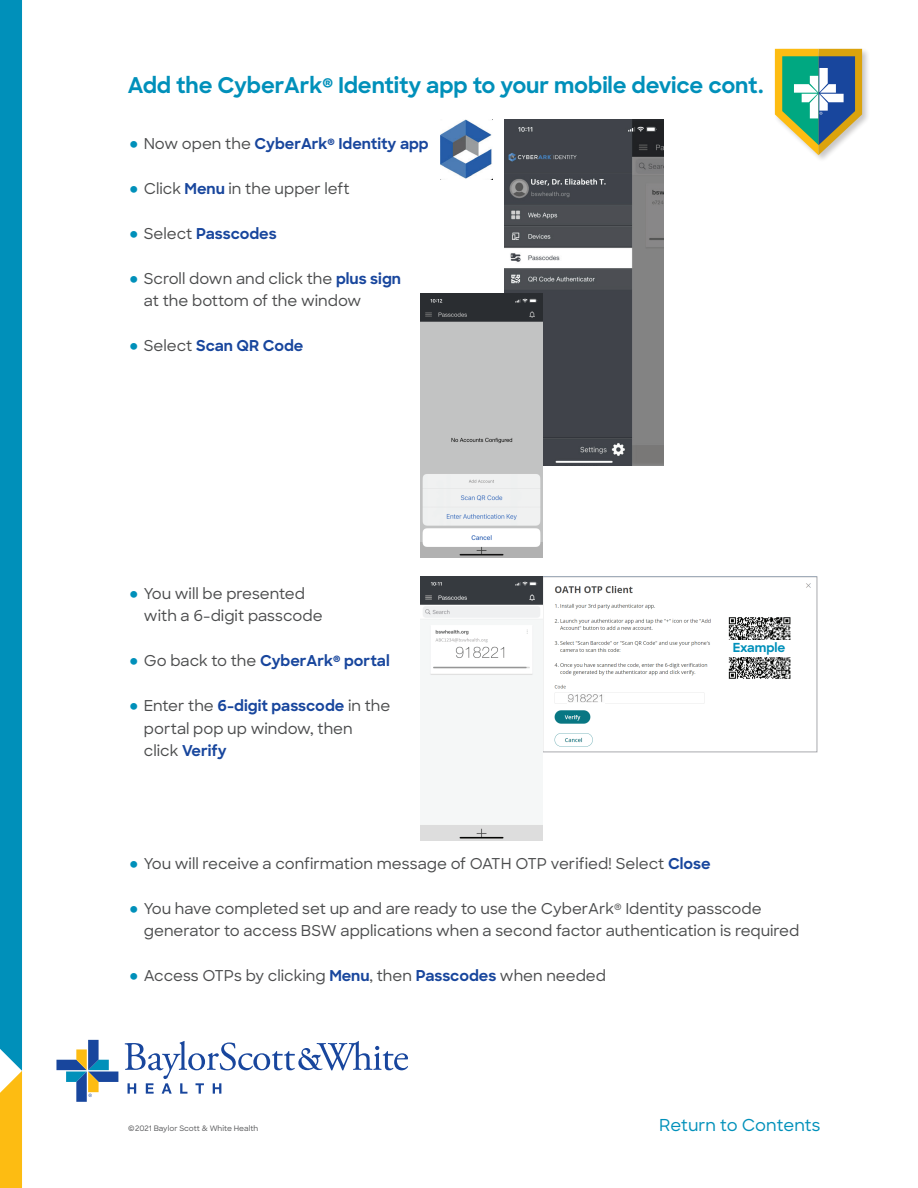
<style>
.page{position:relative;width:918px;height:1188px;background:#fff}
.page>*{position:absolute;margin:0;border:0;box-sizing:border-box;transform-origin:0 0}
.t1{font:700 21.75px "Sharp Sans";letter-spacing:-.005em;color:#0090ba}
.t2{font:500 16.5px "Sharp Sans";color:#0090ba}
.t3{font:500 15px/22.5px "Sharp Sans";color:#4b4c4d}
.t4{font:700 15px "Sharp Sans";color:#18469d}
.t5{font:700 12.45px "Sharp Sans";letter-spacing:-.005em;color:#0090ba}
.t6{font:500 7.5px "Sharp Sans";color:#57585a}
.s1{font-size:30px;color:#0090ba}
.s2{font-weight:500;color:#4b4c4d}
.s3{font-weight:700;font-size:30px;color:#0090ba}
.s4{font-weight:700;color:#18469d}
</style>
<div class="page">
<svg style="left:0;top:0;width:22px;height:1188px;background:#1b96ac"></svg>
<svg style="left:56px;top:1040px;width:62px;height:62px"></svg>
<svg style="left:125px;top:1041px;width:283px;height:53px"></svg>
<div style="left:774px;top:48px;width:96px;height:115px;background:#231f20;opacity:.25"></div>
<svg style="left:775px;top:49px;width:87px;height:106px"></svg>
<img style="left:504px;top:120px;width:160px;height:345px">
<img style="left:420px;top:294px;width:122px;height:263px">
<svg style="left:554px;top:583px;width:257px;height:164px"></svg>
<div style="left:542px;top:576px;width:275px;height:176px;border:1px solid #a8a9ad"></div>
<img style="left:420px;top:576px;width:122px;height:265px">
<img style="left:567px;top:693px;width:38px;height:10px">
<img style="left:440px;top:120px;width:52px;height:59px">
<div style="left:727px;top:640px;width:64px;height:16px;background:#fff"></div>
<h1 class="t1" style="left:128px;top:69px;width:637px">Add the CyberArk<sup>®</sup> Identity app to your mobile device cont.</h1>
<p class="t4" style="left:128px;top:132px;width:302px"><span class="s1">•</span> <span class="s2">Now open the</span> CyberArk<sup>®</sup> Identity app</p>
<p class="t3" style="left:128px;top:177px;width:223px"><span class="s3">•</span> Click <span class="s4">Menu</span> in the upper left</p>
<p class="t4" style="left:128px;top:222px;width:150px"><span class="s1">•</span> <span class="s2">Select</span> Passcodes</p>
<p class="t3" style="left:144px;top:267px;width:259px;text-indent:-16px"><span class="s3">•</span> Scroll down and click the <span class="s4">plus sign </span>at the bottom of the window</p>
<p class="t4" style="left:128px;top:335px;width:177px"><span class="s1">•</span> <span class="s2">Select</span> Scan QR Code</p>
<p class="t3" style="left:144px;top:582px;width:180px;text-indent:-16px"><span class="s3">•</span> You will be presented with a 6-digit passcode</p>
<p class="t4" style="left:128px;top:650px;width:263px"><span class="s1">•</span> <span class="s2">Go back to the</span> CyberArk<sup>®</sup> portal</p>
<p class="t3" style="left:144px;top:694px;width:248px;text-indent:-16px"><span class="s3">•</span> Enter the <span class="s4">6-digit passcode</span> in the portal pop up window, then click <span class="s4">Verify</span></p>
<p class="t5" style="left:733px;top:638px;width:54px">Example</p>
<p class="t3" style="left:128px;top:852px;width:584px"><span class="s3">•</span> You will receive a confirmation message of OATH OTP verified! Select <span class="s4">Close</span></p>
<p class="t3" style="left:144px;top:897px;width:657px;text-indent:-16px"><span class="s3">•</span> You have completed set up and are ready to use the CyberArk<sup>®</sup> Identity passcode generator to access BSW applications when a second factor authentication is required</p>
<p class="t3" style="left:128px;top:964px;width:480px"><span class="s3">•</span> Access OTPs by clicking <span class="s4">Menu</span>, then <span class="s4">Passcodes</span> when needed</p>
<p class="t6" style="left:128px;top:1123px;width:132px">©2021 Baylor Scott &amp; White Health</p>
<p class="t2" style="left:659px;top:1113px;width:163px">Return to Contents</p>
</div>
